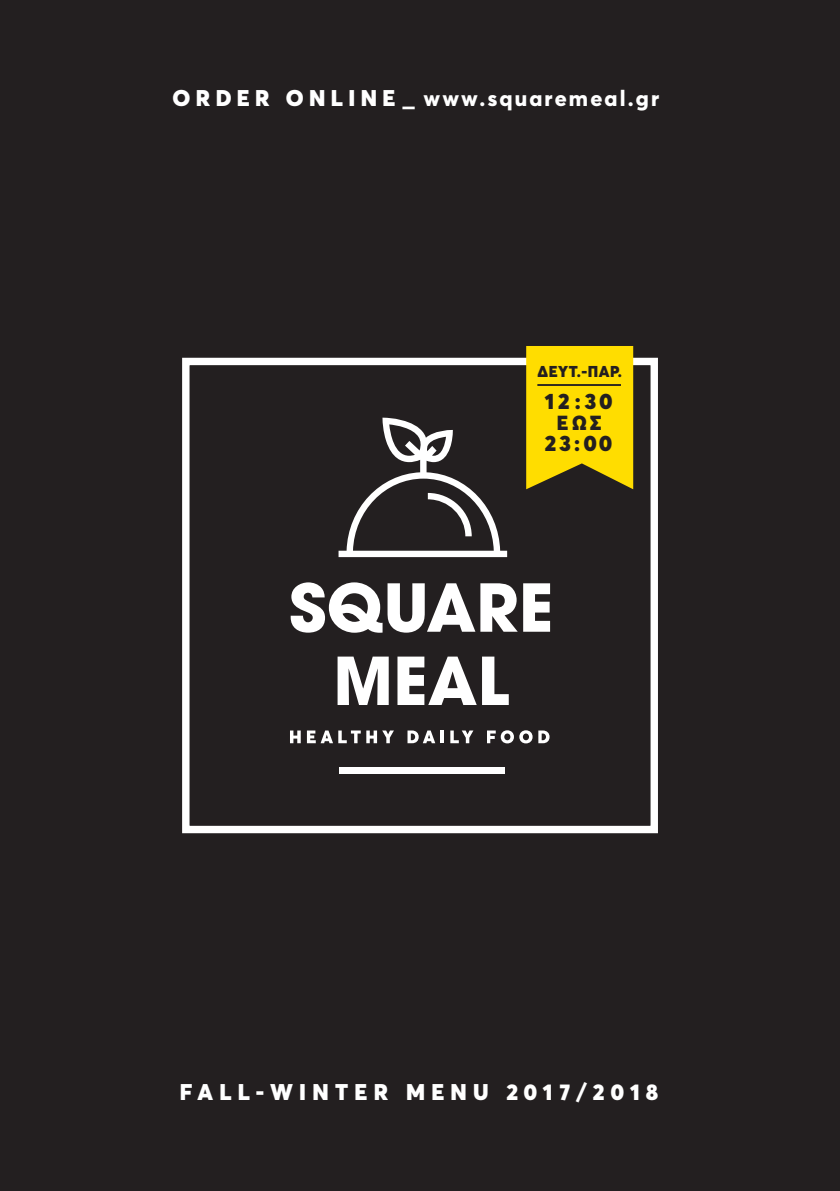
<style>
.page{position:relative;width:840px;height:1191px;background:#fff}
.page>*{position:absolute;margin:0;border:0;box-sizing:border-box;transform-origin:0 0}
.t1{font:900 22.4px "Averta Std";letter-spacing:.28em;color:#fff}
.t2{font:800 22px "Averta Std";letter-spacing:.1em;color:#fff}
.t3{font:900 22px "Averta Std";letter-spacing:.13em;color:#231f20}
.t4{font:900 20.2px "Averta Std";color:#231f20}
.t5{font:900 15.6px "Averta Std";letter-spacing:.035em;color:#231f20}
.s1{font-weight:900;font-size:22.4px}
</style>
<div class="page">
<div style="left:0;top:0;width:839px;height:1191px;background:#231f20"></div>
<div style="left:182px;top:358px;width:475px;height:475px;background:#231f20;border:7px solid #fff"></div>
<svg style="left:338px;top:417px;width:169px;height:140px"></svg>
<svg style="left:337px;top:656px;width:51px;height:49px"></svg>
<svg style="left:397px;top:656px;width:79px;height:49px"></svg>
<svg style="left:482px;top:656px;width:26px;height:49px"></svg>
<svg style="left:290px;top:582px;width:227px;height:50px"></svg>
<svg style="left:523px;top:583px;width:26px;height:49px"></svg>
<div style="left:338px;top:767px;width:166px;height:6px;background:#fff"></div>
<svg style="left:290px;top:730px;width:10px;height:13px"></svg>
<svg style="left:307px;top:730px;width:53px;height:13px"></svg>
<svg style="left:366px;top:730px;width:28px;height:13px"></svg>
<svg style="left:407px;top:730px;width:28px;height:13px"></svg>
<hr style="left:440px;top:730px;width:4px;height:13px;background:#fff">
<svg style="left:450px;top:730px;width:23px;height:13px"></svg>
<svg style="left:487px;top:730px;width:26px;height:13px"></svg>
<svg style="left:519px;top:730px;width:13px;height:13px"></svg>
<svg style="left:538px;top:730px;width:11px;height:13px"></svg>
<svg style="left:526px;top:346px;width:107px;height:143px;background:#eacb02"></svg>
<hr style="left:537px;top:384px;width:83px;height:2px;background:#231f20">
<p class="t2" style="left:172px;top:84px;width:488px"><span class="s1">ORDER ONLIN E _</span> www.squaremeal.gr</p>
<p class="t5" style="left:537px;top:361px;width:86px">ΔΕΥΤ.-ΠΑΡ.</p>
<p class="t3" style="left:544px;top:387px;width:69px">12:30</p>
<p class="t4" style="left:556px;top:410px;width:46px">ΕΩΣ</p>
<p class="t3" style="left:544px;top:429px;width:69px">23:00</p>
<p class="t1" style="left:180px;top:1078px;width:479px">FALL-WINTER MENU 2017/2018</p>
</div>
